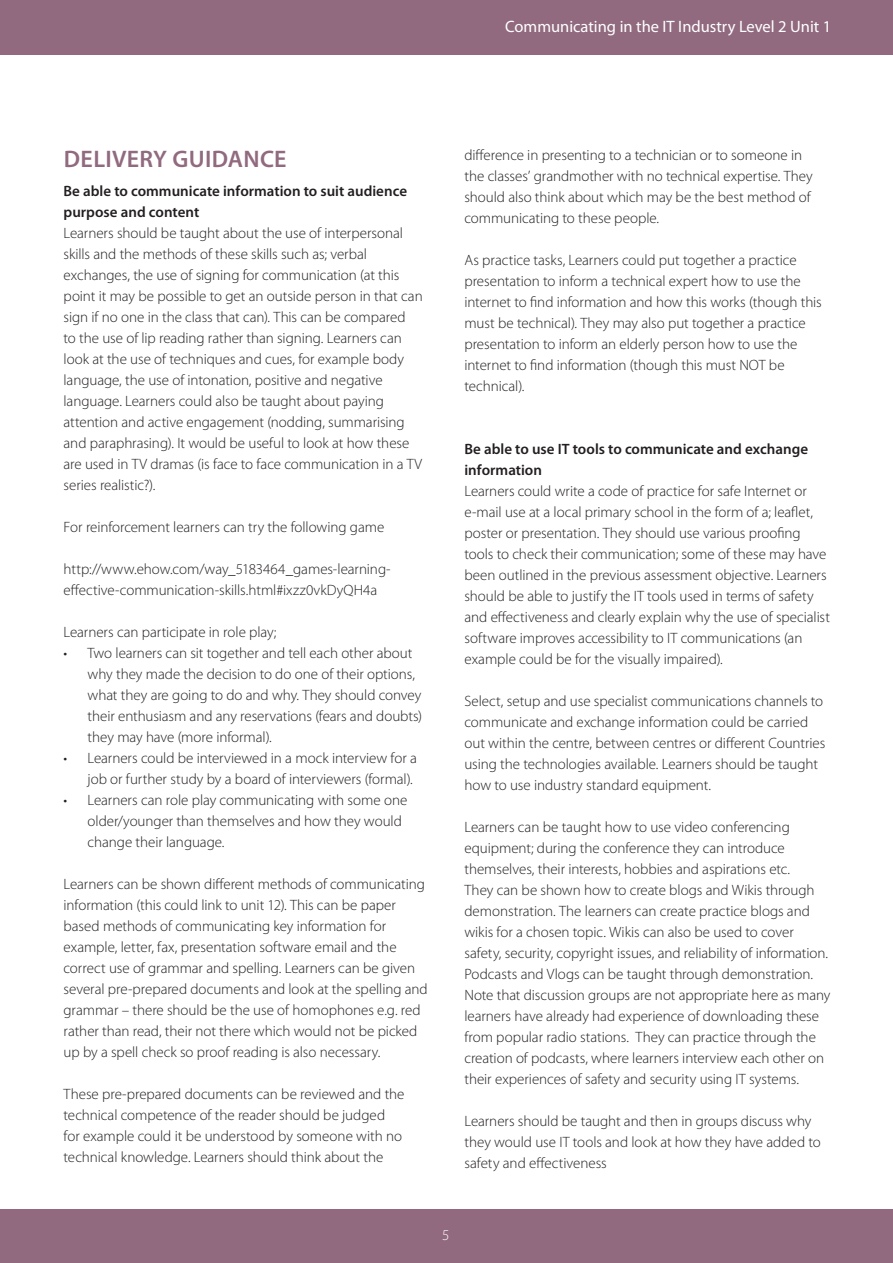
<style>
.page{position:relative;width:893px;height:1263px;background:#fff}
.page>*{position:absolute;margin:0;border:0;box-sizing:border-box;transform-origin:0 0}
.subhead{font:600 24px "Myriad Pro";letter-spacing:.015em;color:#916a7f}
.t1{font:16.5px "Myriad Pro";color:#fff}
.body{font:300 15px/21px "Myriad Pro";letter-spacing:-.005em;color:#231f20}
.body-2{font:600 15px/21px "Myriad Pro";color:#231f20}
.t2{font:300 15px "Myriad Pro";color:#fff}
</style>
<div class="page">
<div style="left:0;top:1209px;width:893px;height:54px;background:#916a7f"></div>
<div style="left:0;top:0;width:893px;height:54px;background:#916a7f"></div>
<p class="t1" style="left:505px;top:17px;width:328px">Communicating in the IT Industry Level 2 Unit 1</p>
<p class="subhead" style="left:64px;top:143px;width:224px">DELIVERY GUIDANCE</p>
<p class="body-2" style="left:64px;top:180px;width:345px">Be able to communicate information to suit audience purpose and content</p>
<p class="body" style="left:64px;top:223px;width:361px">Learners should be taught about the use of interpersonal skills and the methods of these skills such as; verbal exchanges, the use of signing for communication (at this point it may be possible to get an outside person in that can sign if no one in the class that can). This can be compared<br>to the use of lip reading rather than signing. Learners can look at the use of techniques and cues, for example body language, the use of intonation, positive and negative language. Learners could also be taught about paying attention and active engagement (nodding, summarising and paraphrasing). It would be useful to look at how these are used in TV dramas (is face to face communication in a TV series realistic?).</p>
<p class="body" style="left:64px;top:517px;width:322px">For reinforcement learners can try the following game</p>
<p class="body" style="left:64px;top:559px;width:329px">http://www.ehow.com/way_5183464_games-learning&shy;effective-communication-skills.html#ixzz0vkDyQH4a</p>
<p class="body" style="left:64px;top:622px;width:214px">Learners can participate in role play;</p>
<p class="body" style="left:88px;top:643px;width:336px;text-indent:-24px">• Two learners can sit together and tell each other about why they made the decision to do one of their options, what they are going to do and why. They should convey their enthusiasm and any reservations (fears and doubts) they may have (more informal).</p>
<p class="body" style="left:64px;top:748px;width:355px;text-align:right">• Learners could be interviewed in a mock interview for a job or further study by a board of interviewers (formal).</p>
<p class="body" style="left:88px;top:790px;width:321px;text-indent:-24px">• Learners can role play communicating with some one older/younger than themselves and how they would change their language.</p>
<p class="body" style="left:64px;top:874px;width:366px">Learners can be shown different methods of communicating information (this could link to unit 12). This can be paper based methods of communicating key information for example, letter, fax, presentation software email and the correct use of grammar and spelling. Learners can be given several pre-prepared documents and look at the spelling and grammar – there should be the use of homophones e.g. red rather than read, their not there which would not be picked up by a spell check so proof reading is also necessary.</p>
<p class="body" style="left:64px;top:1084px;width:342px">These pre-prepared documents can be reviewed and the technical competence of the reader should be judged for example could it be understood by someone with no technical knowledge. Learners should think about the</p>
<p class="body" style="left:464px;top:145px;width:350px">difference in presenting to a technician or to someone in the classes’ grandmother with no technical expertise. They should also think about which may be the best method of communicating to these people.</p>
<p class="body" style="left:464px;top:250px;width:359px">As practice tasks, Learners could put together a practice presentation to inform a technical expert how to use the internet to find information and how this works (though this must be technical). They may also put together a practice presentation to inform an elderly person how to use the internet to find information (though this must NOT be technical).</p>
<p class="body-2" style="left:464px;top:438px;width:345px">Be able to use IT tools to communicate and exchange information</p>
<p class="body" style="left:464px;top:481px;width:367px">Learners could write a code of practice for safe Internet or e-mail use at a local primary school in the form of a; leaflet, poster or presentation. They should use various proofing tools to check their communication; some of these may have been outlined in the previous assessment objective. Learners should be able to justify the IT tools used in terms of safety and effectiveness and clearly explain why the use of specialist software improves accessibility to IT communications (an example could be for the visually impaired).</p>
<p class="body" style="left:464px;top:691px;width:362px">Select, setup and use specialist communications channels to communicate and exchange information could be carried out within the centre, between centres or different Countries using the technologies available. Learners should be taught how to use industry standard equipment.</p>
<p class="body" style="left:464px;top:817px;width:368px">Learners can be taught how to use video conferencing equipment; during the conference they can introduce themselves, their interests, hobbies and aspirations etc.<br>They can be shown how to create blogs and Wikis through demonstration. The learners can create practice blogs and wikis for a chosen topic. Wikis can also be used to cover safety, security, copyright issues, and reliability of information.<br>Podcasts and Vlogs can be taught through demonstration.<br>Note that discussion groups are not appropriate here as many learners have already had experience of downloading these from popular radio stations. They can practice through the creation of podcasts, where learners interview each other on their experiences of safety and security using IT systems.</p>
<p class="body" style="left:464px;top:1111px;width:358px">Learners should be taught and then in groups discuss why they would use IT tools and look at how they have added to safety and effectiveness</p>
<p class="t2" style="left:442px;top:1226px;width:9px">5</p>
</div>
